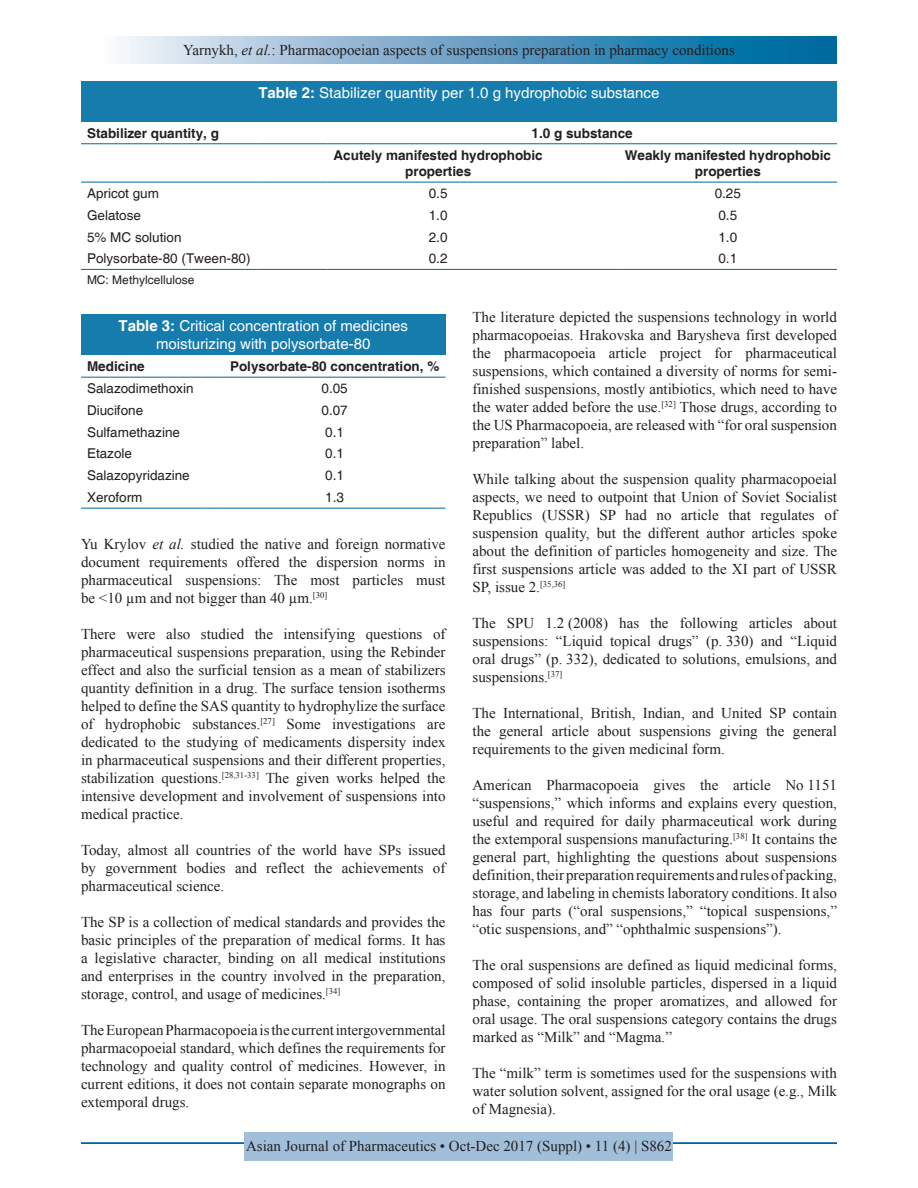
<style>
.page{position:relative;width:918px;height:1188px;background:#fff}
.page>*{position:absolute;margin:0;border:0;box-sizing:border-box;transform-origin:0 0}
.TX{font:15px/18px "Times New Roman";color:#231f20;text-align:justify}
.TT{font:15px/18px "Helvetica";color:#fff;text-align:center}
.TCH{font:700 13.5px/16.5px "Helvetica";color:#231f20;text-align:center}
.TB{font:13.5px "Helvetica";color:#231f20}
.TBL{font:13.5px "Helvetica";color:#231f20}
.TFN{font:12px "Helvetica";color:#231f20}
.s1{font-style:italic}
.s2{font-weight:700}
</style>
<div class="page">
<div style="left:81px;top:37px;width:756px;height:27px;background:linear-gradient(to right,#fcf4fb,#005d99)"></div>
<hr style="left:81px;top:1142px;width:756px;height:2px;background:#00689e">
<div style="left:245px;top:1132px;width:428px;height:28px;background:#a2bfda"></div>
<div style="left:81px;top:81px;width:756px;height:41px;background:#167cae"></div>
<hr style="left:81px;top:269px;width:177px;height:1px;background:#00689e">
<hr style="left:258px;top:269px;width:69px;height:1px;background:#00689e">
<hr style="left:327px;top:269px;width:222px;height:1px;background:#00689e">
<hr style="left:549px;top:269px;width:70px;height:1px;background:#00689e">
<hr style="left:619px;top:269px;width:218px;height:1px;background:#00689e">
<hr style="left:81px;top:143px;width:177px;height:1px;background:#00689e">
<hr style="left:258px;top:143px;width:69px;height:1px;background:#00689e">
<hr style="left:81px;top:182px;width:177px;height:1px;background:#00689e">
<hr style="left:258px;top:182px;width:69px;height:1px;background:#00689e">
<hr style="left:327px;top:182px;width:222px;height:1px;background:#00689e">
<hr style="left:549px;top:182px;width:70px;height:1px;background:#00689e">
<hr style="left:619px;top:182px;width:218px;height:1px;background:#00689e">
<hr style="left:327px;top:144px;width:222px;height:1px;background:#00689e">
<hr style="left:549px;top:144px;width:70px;height:1px;background:#00689e">
<hr style="left:619px;top:144px;width:218px;height:1px;background:#00689e">
<div style="left:81px;top:314px;width:365px;height:41px;background:#167cae"></div>
<hr style="left:81px;top:508px;width:119px;height:1px;background:#00689e">
<svg style="left:200px;top:508px;width:24px;height:1px"></svg>
<hr style="left:224px;top:508px;width:222px;height:1px;background:#00689e">
<hr style="left:81px;top:377px;width:119px;height:1px;background:#00689e">
<svg style="left:200px;top:377px;width:24px;height:1px"></svg>
<hr style="left:224px;top:377px;width:222px;height:1px;background:#00689e">
<p class="TX" style="left:183px;top:41px;width:553px">Yarnykh, <span class="s1">et al.</span>: Pharmacopoeian aspects of suspensions preparation in pharmacy conditions</p>
<p class="TT" style="left:258px;top:84px;width:403px"><span class="s2">Table 2:</span> Stabilizer quantity per 1.0 g hydrophobic substance</p>
<p class="TCH" style="left:87px;top:125px;width:134px">Stabilizer quantity, g</p>
<p class="TCH" style="left:532px;top:125px;width:103px">1.0 g substance</p>
<p class="TCH" style="left:334px;top:147px;width:211px">Acutely manifested hydrophobic properties</p>
<p class="TCH" style="left:625px;top:147px;width:208px">Weakly manifested hydrophobic properties</p>
<p class="TB" style="left:87px;top:185px;width:74px">Apricot gum</p>
<p class="TB" style="left:429px;top:185px;width:20px">0.5</p>
<p class="TB" style="left:715px;top:185px;width:28px">0.25</p>
<p class="TB" style="left:87px;top:207px;width:56px">Gelatose</p>
<p class="TB" style="left:429px;top:207px;width:20px">1.0</p>
<p class="TB" style="left:718px;top:207px;width:20px">0.5</p>
<p class="TB" style="left:87px;top:229px;width:96px">5% MC solution</p>
<p class="TB" style="left:429px;top:229px;width:20px">2.0</p>
<p class="TB" style="left:718px;top:229px;width:20px">1.0</p>
<p class="TBL" style="left:87px;top:251px;width:165px">Polysorbate‑80 (Tween‑80)</p>
<p class="TBL" style="left:429px;top:251px;width:20px">0.2</p>
<p class="TBL" style="left:718px;top:251px;width:20px">0.1</p>
<p class="TFN" style="left:87px;top:273px;width:109px">MC: Methylcellulose</p>
<p class="TT" style="left:119px;top:318px;width:291px"><span class="s2">Table 3:</span> Critical concentration of medicines moisturizing with polysorbate‑80</p>
<p class="TCH" style="left:87px;top:359px;width:59px">Medicine</p>
<p class="TCH" style="left:230px;top:359px;width:211px">Polysorbate‑80 concentration, %</p>
<p class="TB" style="left:87px;top:380px;width:108px">Salazodimethoxin</p>
<p class="TB" style="left:322px;top:380px;width:28px">0.05</p>
<p class="TB" style="left:87px;top:402px;width:58px">Diucifone</p>
<p class="TB" style="left:322px;top:402px;width:28px">0.07</p>
<p class="TB" style="left:87px;top:424px;width:95px">Sulfamethazine</p>
<p class="TB" style="left:325px;top:424px;width:20px">0.1</p>
<p class="TB" style="left:87px;top:446px;width:47px">Etazole</p>
<p class="TB" style="left:325px;top:446px;width:20px">0.1</p>
<p class="TB" style="left:87px;top:468px;width:104px">Salazopyridazine</p>
<p class="TB" style="left:325px;top:468px;width:20px">0.1</p>
<p class="TBL" style="left:87px;top:490px;width:57px">Xeroform</p>
<p class="TBL" style="left:325px;top:490px;width:20px">1.3</p>
<p class="TX" style="left:472px;top:307px;width:366px">The literature depicted the suspensions technology in world pharmacopoeias. Hrakovska and Barysheva first developed the pharmacopoeia article project for pharmaceutical suspensions, which contained a diversity of norms for semi&shy;finished suspensions, mostly antibiotics, which need to have the water added before the use.<sup>[32]</sup> Those drugs, according to the US Pharmacopoeia, are released with “for oral suspension preparation” label.</p>
<p class="TX" style="left:472px;top:469px;width:366px">While talking about the suspension quality pharmacopoeial aspects, we need to outpoint that Union of Soviet Socialist Republics (USSR) SP had no article that regulates of suspension quality, but the different author articles spoke about the definition of particles homogeneity and size. The first suspensions article was added to the XI part of USSR SP, issue 2.<sup>[35,36]</sup></p>
<p class="TX" style="left:472px;top:613px;width:366px">The SPU 1.2 (2008) has the following articles about suspensions: “Liquid topical drugs” (p. 330) and “Liquid oral drugs” (p. 332), dedicated to solutions, emulsions, and suspensions.<sup>[37]</sup></p>
<p class="TX" style="left:472px;top:703px;width:366px">The International, British, Indian, and United SP contain the general article about suspensions giving the general requirements to the given medicinal form.</p>
<p class="TX" style="left:472px;top:775px;width:366px">American Pharmacopoeia gives the article No 1151 “suspensions,” which informs and explains every question, useful and required for daily pharmaceutical work during the extemporal suspensions manufacturing.<sup>[38]</sup> It contains the general part, highlighting the questions about suspensions definition, their preparation requirements and rules of packing, storage, and labeling in chemists laboratory conditions. It also has four parts (“oral suspensions,” “topical suspensions,” “otic suspensions, and” “ophthalmic suspensions”).</p>
<p class="TX" style="left:472px;top:955px;width:366px">The oral suspensions are defined as liquid medicinal forms, composed of solid insoluble particles, dispersed in a liquid phase, containing the proper aromatizes, and allowed for oral usage. The oral suspensions category contains the drugs marked as “Milk” and “Magma.”</p>
<p class="TX" style="left:472px;top:1063px;width:366px">The “milk” term is sometimes used for the suspensions with water solution solvent, assigned for the oral usage (e.g., Milk of Magnesia).</p>
<p class="TX" style="left:81px;top:535px;width:366px">Yu Krylov <span class="s1">et al.</span> studied the native and foreign normative document requirements offered the dispersion norms in pharmaceutical suspensions: The most particles must be &lt;10 µm and not bigger than 40 µm.<sup>[30]</sup></p>
<p class="TX" style="left:81px;top:625px;width:366px">There were also studied the intensifying questions of pharmaceutical suspensions preparation, using the Rebinder effect and also the surficial tension as a mean of stabilizers quantity definition in a drug. The surface tension isotherms helped to define the SAS quantity to hydrophylize the surface of hydrophobic substances.<sup>[27]</sup> Some investigations are dedicated to the studying of medicaments dispersity index in pharmaceutical suspensions and their different properties, stabilization questions.<sup>[28,31-33]</sup> The given works helped the intensive development and involvement of suspensions into medical practice.</p>
<p class="TX" style="left:81px;top:841px;width:366px">Today, almost all countries of the world have SPs issued by government bodies and reflect the achievements of pharmaceutical science.</p>
<p class="TX" style="left:81px;top:913px;width:366px">The SP is a collection of medical standards and provides the basic principles of the preparation of medical forms. It has a legislative character, binding on all medical institutions and enterprises in the country involved in the preparation, storage, control, and usage of medicines.<sup>[34]</sup></p>
<p class="TX" style="left:81px;top:1021px;width:366px">The European Pharmacopoeia is the current intergovernmental pharmacopoeial standard, which defines the requirements for technology and quality control of medicines. However, in current editions, it does not contain separate monographs on extemporal drugs.</p>
<p class="TX" style="left:277px;top:1134px;width:397px">Asian Journal of Pharmaceutics • Oct-Dec 2017 • 11 (4) | 862 862</p>
<p class="TX" style="left:246px;top:1137px;width:405px">Asian Journal of Pharmaceutics • Oct-Dec 2017 (Suppl) • 11 (4) | S</p>
</div>
